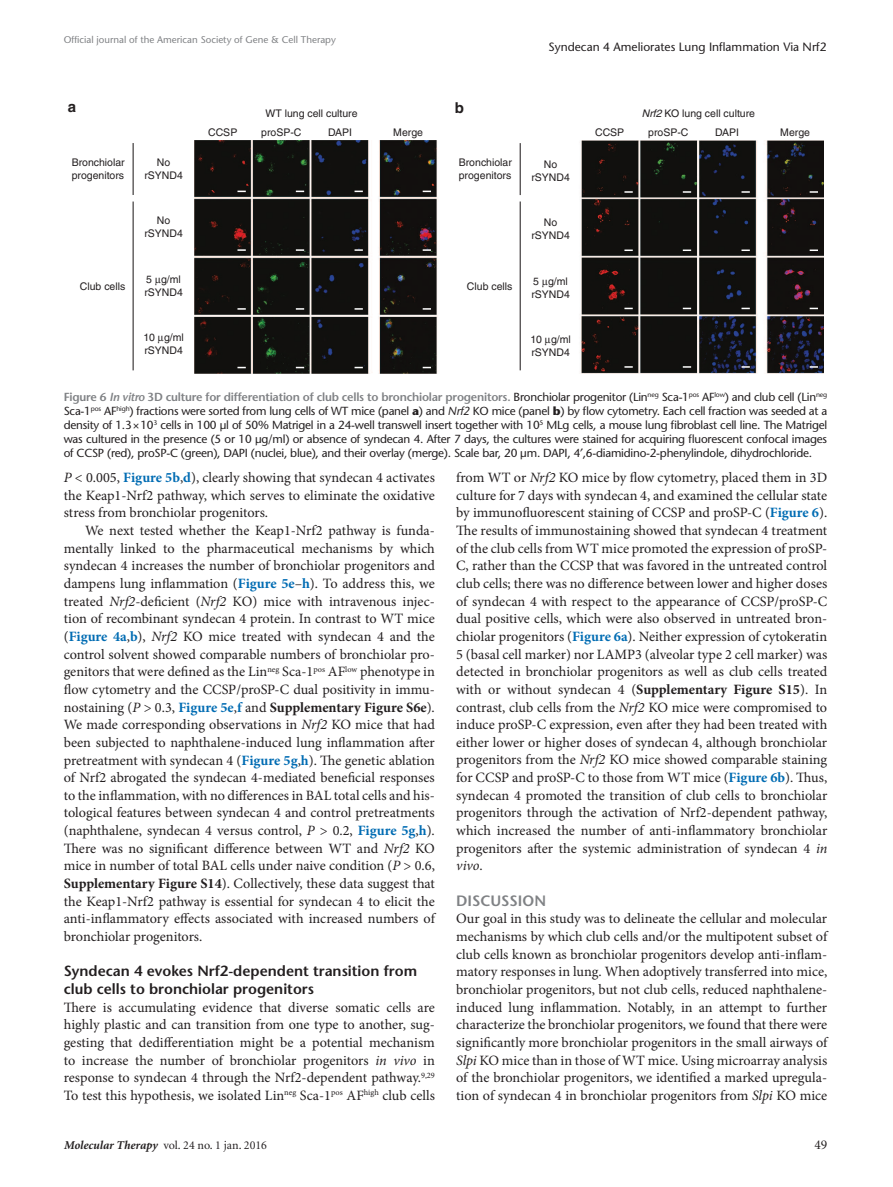
<style>
.page{position:relative;width:893px;height:1187px;background:#fff}
.page>*{position:absolute;margin:0;border:0;box-sizing:border-box;transform-origin:0 0}
.t1{font:600 15px "ITC Stone Sans";color:#808285}
.t2{font:700 15px "Helvetica";color:#231f20}
.t3{font:600 14.7px/17.7px "ITC Stone Sans";color:#231f20}
.t4{font:14.25px/17.7px "Minion Pro";letter-spacing:-.005em;color:#231f20;text-align:justify}
.t5{font:13.5px "Minion";color:#231f20}
.t6{font:12px "Stone Sans";color:#231f20}
.t7{font:12px "Minion";color:#231f20}
.t8{font:11.7px/14.1px "Stone Sans";letter-spacing:-.02em;color:#231f20;text-align:justify}
.t9{font:600 11.7px "ITC Stone Sans";letter-spacing:-.02em;color:#808285}
.t10{font:10.5px/12.6px "Helvetica";color:#231f20}
.t11{font:9.75px "Stone Sans";color:#808285}
.s1{font-style:italic}
.s2{font-family:"Stone Sans";font-style:italic}
.s3{font-family:"Stone Sans";font-weight:400;color:#231f20}
.s4{font-weight:700}
.s5{font-weight:700;color:#006cb3}
.s6{font-weight:700;font-style:italic}
</style>
<div class="page">
<img style="left:194px;top:140px;width:629px;height:233px">
<svg style="left:624px;top:191px;width:9px;height:2px"></svg>
<svg style="left:683px;top:191px;width:8px;height:2px"></svg>
<hr style="left:520px;top:143px;width:1px;height:52px;background:#231f20">
<hr style="left:520px;top:201px;width:1px;height:169px;background:#231f20">
<hr style="left:133px;top:143px;width:1px;height:52px;background:#231f20">
<hr style="left:133px;top:201px;width:1px;height:169px;background:#231f20">
<svg style="left:741px;top:191px;width:9px;height:2px"></svg>
<svg style="left:810px;top:191px;width:8px;height:2px"></svg>
<svg style="left:624px;top:249px;width:9px;height:2px"></svg>
<svg style="left:683px;top:249px;width:8px;height:2px"></svg>
<svg style="left:741px;top:249px;width:9px;height:2px"></svg>
<svg style="left:810px;top:249px;width:8px;height:2px"></svg>
<svg style="left:237px;top:249px;width:9px;height:2px"></svg>
<svg style="left:296px;top:249px;width:8px;height:2px"></svg>
<svg style="left:355px;top:249px;width:8px;height:2px"></svg>
<svg style="left:423px;top:249px;width:8px;height:2px"></svg>
<svg style="left:542px;top:280px;width:6px;height:7px"></svg>
<svg style="left:545px;top:338px;width:6px;height:7px"></svg>
<p class="t11" style="left:64px;top:34px;width:274px">Official journal of the American Society of Gene &amp; Cell Therapy</p>
<p class="t2" style="left:68px;top:98px;width:10px">a</p>
<p class="t10" style="left:265px;top:107px;width:94px">WT lung cell culture</p>
<p class="t2" style="left:455px;top:99px;width:11px">b</p>
<p class="t6" style="left:548px;top:39px;width:280px">Syndecan 4 Ameliorates Lung Inflammation Via Nrf2</p>
<p class="t10" style="left:642px;top:107px;width:115px"><span class="s1">Nrf2</span> KO lung cell culture</p>
<p class="t10" style="left:72px;top:156px;width:55px">Bronchiolar progenitors</p>
<p class="t10" style="left:144px;top:156px;width:40px;text-align:center">No rSYND4</p>
<p class="t10" style="left:144px;top:214px;width:40px;text-align:center">No rSYND4</p>
<p class="t10" style="left:144px;top:273px;width:40px">5 g/ml rSYND4</p>
<p class="t10" style="left:143px;top:331px;width:42px">10 g/ml rSYND4</p>
<p class="t10" style="left:80px;top:280px;width:47px">Club cells</p>
<p class="t10" style="left:208px;top:126px;width:31px">CCSP</p>
<p class="t10" style="left:261px;top:126px;width:42px">proSP-C</p>
<p class="t10" style="left:328px;top:126px;width:26px">DAPI</p>
<p class="t10" style="left:393px;top:126px;width:31px">Merge</p>
<p class="t10" style="left:595px;top:126px;width:31px">CCSP</p>
<p class="t10" style="left:648px;top:126px;width:42px">proSP-C</p>
<p class="t10" style="left:715px;top:126px;width:26px">DAPI</p>
<p class="t10" style="left:780px;top:126px;width:31px">Merge</p>
<p class="t10" style="left:459px;top:156px;width:55px">Bronchiolar progenitors</p>
<p class="t10" style="left:467px;top:280px;width:47px">Club cells</p>
<p class="t10" style="left:531px;top:158px;width:40px;text-align:center">No rSYND4</p>
<p class="t10" style="left:531px;top:216px;width:40px;text-align:center">No rSYND4</p>
<p class="t10" style="left:531px;top:275px;width:40px">5 g/ml rSYND4</p>
<p class="t10" style="left:530px;top:333px;width:42px">10 g/ml rSYND4</p>
<p class="t9" style="left:64px;top:389px;width:765px">Figure 6 <span class="s2">In vitro</span> 3D culture for differentiation of club cells to bronchiolar progenitors. <span class="s3">Bronchiolar progenitor (Lin</span><sup>neg</sup> <span class="s3">Sca-1</span><sup>pos</sup> <span class="s3">AF</span><sup>low</sup><span class="s3">) and club cell (Lin</span><sup>neg</sup></p>
<p class="t8" style="left:64px;top:403px;width:765px">Sca-1<sup>pos</sup> AF<sup>high</sup>) fractions were sorted from lung cells of WT mice (panel <span class="s4">a</span>) and <span class="s1">Nrf2</span> KO mice (panel <span class="s4">b</span>) by flow cytometry. Each cell fraction was seeded at a density of 1.3×10<sup>3</sup> cells in 100 μl of 50% Matrigel in a 24-well transwell insert together with 10<sup>5</sup> MLg cells, a mouse lung fibroblast cell line. The Matrigel was cultured in the presence (5 or 10 μg/ml) or absence of syndecan 4. After 7 days, the cultures were stained for acquiring fluorescent confocal images of CCSP (red), proSP-C (green), DAPI (nuclei, blue), and their overlay (merge). Scale bar, 20 μm. DAPI, 4 ,6-diamidino-2-phenylindole, dihydrochloride.</p>
<p class="t4" style="left:64px;top:468px;width:373px"><span class="s1">P</span> &lt; 0.005, <span class="s5">Figure 5b</span>,<span class="s5">d</span>), clearly showing that syndecan 4 activates the Keap1-Nrf2 pathway, which serves to eliminate the oxidative stress from bronchiolar progenitors.</p>
<p class="t4" style="left:64px;top:521px;width:373px;text-indent:21px">We next tested whether the Keap1-Nrf2 pathway is funda&shy;mentally linked to the pharmaceutical mechanisms by which syndecan 4 increases the number of bronchiolar progenitors and dampens lung inflammation (<span class="s5">Figure 5e</span>–<span class="s5">h</span>). To address this, we treated <span class="s1">Nrf2</span>-deficient (<span class="s1">Nrf2</span> KO) mice with intravenous injec&shy;tion of recombinant syndecan 4 protein. In contrast to WT mice (<span class="s5">Figure 4a</span>,<span class="s5">b</span>), <span class="s1">Nrf2</span> KO mice treated with syndecan 4 and the control solvent showed comparable numbers of bronchiolar pro&shy;genitors that were defined as the Lin<sup>neg</sup> Sca-1<sup>pos</sup> AF<sup>low</sup> phenotype in flow cytometry and the CCSP/proSP-C dual positivity in immu&shy;nostaining (<span class="s1">P</span> &gt; 0.3, <span class="s5">Figure 5e</span>,<span class="s5">f</span> and <span class="s4">Supplementary Figure S6e</span>).<br>We made corresponding observations in <span class="s1">Nrf2</span> KO mice that had been subjected to naphthalene-induced lung inflammation after pretreatment with syndecan 4 (<span class="s5">Figure 5g</span>,<span class="s5">h</span>). The genetic ablation of Nrf2 abrogated the syndecan 4-mediated beneficial responses to the inflammation, with no differences in BAL total cells and his&shy;tological features between syndecan 4 and control pretreatments (naphthalene, syndecan 4 versus control, <span class="s1">P</span> &gt; 0.2, <span class="s5">Figure 5g</span>,<span class="s5">h</span>).<br>There was no significant difference between WT and <span class="s1">Nrf2</span> KO mice in number of total BAL cells under naive condition (<span class="s1">P</span> &gt; 0.6, <span class="s4">Supplementary Figure S14</span>). Collectively, these data suggest that the Keap1-Nrf2 pathway is essential for syndecan 4 to elicit the anti-inflammatory effects associated with increased numbers of bronchiolar progenitors.</p>
<p class="t3" style="left:64px;top:962px;width:355px">Syndecan 4 evokes Nrf2-dependent transition from club cells to bronchiolar progenitors</p>
<p class="t4" style="left:64px;top:998px;width:373px">There is accumulating evidence that diverse somatic cells are highly plastic and can transition from one type to another, sug&shy;gesting that dedifferentiation might be a potential mechanism to increase the number of bronchiolar progenitors <span class="s1">in vivo</span> in response to syndecan 4 through the Nrf2-dependent pathway.<sup>9,29<br></sup>To test this hypothesis, we isolated Lin<sup>neg</sup> Sca-1<sup>pos</sup> AF<sup>high</sup> club cells</p>
<p class="t4" style="left:456px;top:468px;width:373px">from WT or <span class="s1">Nrf2</span> KO mice by flow cytometry, placed them in 3D culture for 7 days with syndecan 4, and examined the cellular state by immunofluorescent staining of CCSP and proSP-C (<span class="s5">Figure 6</span>).<br>The results of immunostaining showed that syndecan 4 treatment of the club cells from WT mice promoted the expression of proSP-C, rather than the CCSP that was favored in the untreated control club cells; there was no difference between lower and higher doses of syndecan 4 with respect to the appearance of CCSP/proSP-C dual positive cells, which were also observed in untreated bron&shy;chiolar progenitors (<span class="s5">Figure 6a</span>). Neither expression of cytokeratin 5 (basal cell marker) nor LAMP3 (alveolar type 2 cell marker) was detected in bronchiolar progenitors as well as club cells treated with or without syndecan 4 (<span class="s4">Supplementary Figure S15</span>). In contrast, club cells from the <span class="s1">Nrf2</span> KO mice were compromised to induce proSP-C expression, even after they had been treated with either lower or higher doses of syndecan 4, although bronchiolar progenitors from the <span class="s1">Nrf2</span> KO mice showed comparable staining for CCSP and proSP-C to those from WT mice (<span class="s5">Figure 6b</span>). Thus, syndecan 4 promoted the transition of club cells to bronchiolar progenitors through the activation of Nrf2-dependent pathway, which increased the number of anti-inflammatory bronchiolar progenitors after the systemic administration of syndecan 4 <span class="s1">in vivo</span>.</p>
<p class="t1" style="left:456px;top:891px;width:91px">DISCUSSION</p>
<p class="t4" style="left:456px;top:910px;width:373px">Our goal in this study was to delineate the cellular and molecular mechanisms by which club cells and/or the multipotent subset of club cells known as bronchiolar progenitors develop anti-inflam&shy;matory responses in lung. When adoptively transferred into mice, bronchiolar progenitors, but not club cells, reduced naphthalene&shy;induced lung inflammation. Notably, in an attempt to further characterize the bronchiolar progenitors, we found that there were significantly more bronchiolar progenitors in the small airways of <span class="s1">Slpi</span> KO mice than in those of WT mice. Using microarray analysis of the bronchiolar progenitors, we identified a marked upregula&shy;tion of syndecan 4 in bronchiolar progenitors from <span class="s1">Slpi</span> KO mice</p>
<p class="t7" style="left:64px;top:1139px;width:205px"><span class="s6">Molecular Therapy</span> vol. 24 no. 1 jan. 2016</p>
<p class="t5" style="left:814px;top:1138px;width:14px">49</p>
</div>
